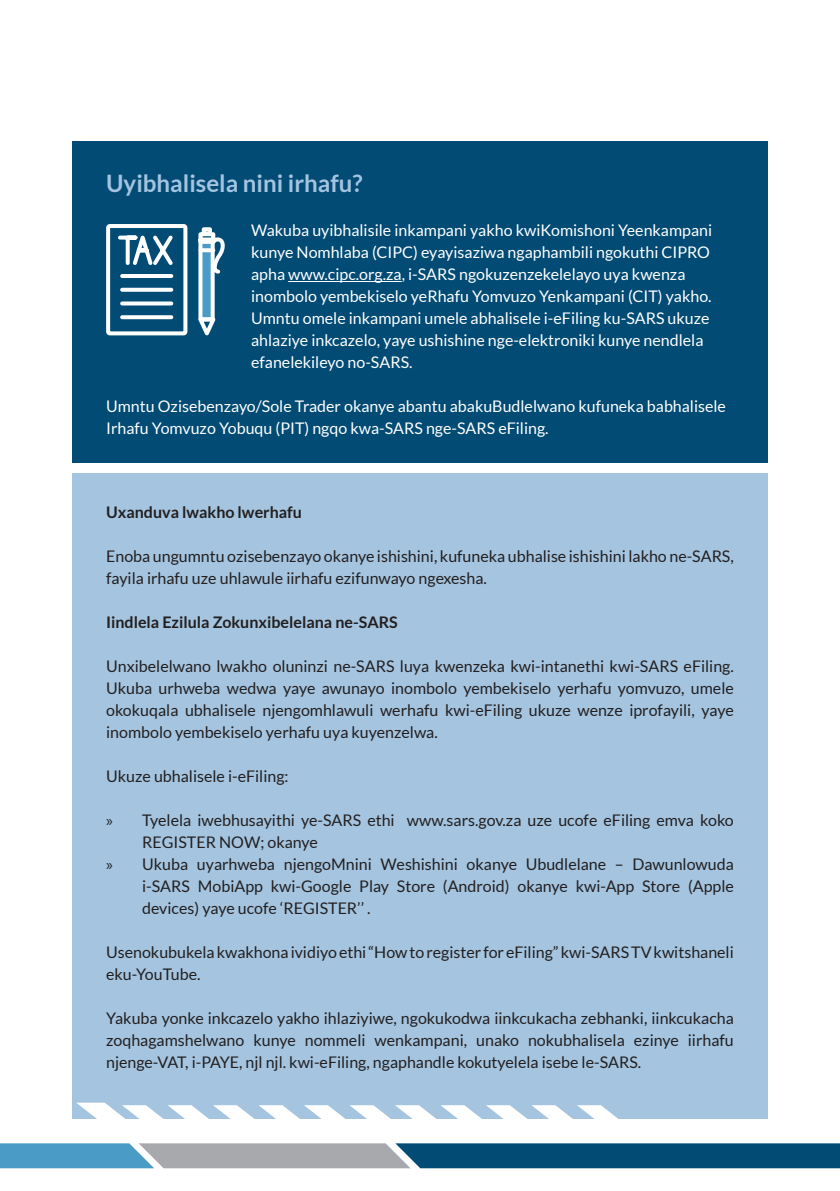
<style>
.page{position:relative;width:840px;height:1191px;background:#fff}
.page>*{position:absolute;margin:0;border:0;box-sizing:border-box;transform-origin:0 0}
.t1{font:700 24px "Lato";color:#a4c4df}
.t2{font:16px/22px "Lato";color:#231f20}
.t3{font:16px/22px "Lato";color:#fff}
.t4{font:700 16px "Lato";color:#231f20}
.s1{font-family:"Myriad Pro"}
</style>
<div class="page">
<svg style="left:0;top:1143px;width:839px;height:25px;background:#477a97"></svg>
<div style="left:72px;top:142px;width:695px;height:321px;background:#014b75"></div>
<hr style="left:288px;top:281px;width:113px;height:1px;background:#fff">
<div style="left:106px;top:224px;width:81px;height:111px;border:4px solid #fff;border-radius:2px"></div>
<svg style="left:116px;top:224px;width:60px;height:96px"></svg>
<svg style="left:198px;top:227px;width:27px;height:109px"></svg>
<div style="left:72px;top:473px;width:695px;height:645px;background:#a4c4df"></div>
<svg style="left:76px;top:1102px;width:561px;height:17px"></svg>
<p class="t1" style="left:106px;top:170px;width:258px">Uyibhalisela nini irhafu?</p>
<p class="t3" style="left:251px;top:219px;width:462px">Wakuba uyibhalisile inkampani yakho kwiKomishoni Yeenkampani kunye Nomhlaba (CIPC) eyayisaziwa ngaphambili ngokuthi CIPRO apha www.cipc.org.za, i-SARS ngokuzenzekelelayo uya kwenza inombolo yembekiselo yeRhafu Yomvuzo Yenkampani (CIT) yakho.<br>Umntu omele inkampani umele abhalisele i-eFiling ku-SARS ukuze ahlaziye inkcazelo, yaye ushishine nge-elektroniki kunye nendlela efanelekileyo no-SARS.</p>
<p class="t3" style="left:106px;top:395px;width:621px">Umntu Ozisebenzayo/Sole Trader okanye abantu abakuBudlelwano kufuneka babhalisele<br>Irhafu Yomvuzo Yobuqu (PIT) ngqo kwa-SARS nge-SARS eFiling.</p>
<p class="t4" style="left:106px;top:503px;width:197px">Uxanduva lwakho lwerhafu</p>
<p class="t2" style="left:106px;top:545px;width:629px">Enoba ungumntu ozisebenzayo okanye ishishini, kufuneka ubhalise ishishini lakho ne-SARS, fayila irhafu uze uhlawule iirhafu ezifunwayo ngexesha.</p>
<p class="t4" style="left:106px;top:613px;width:293px">Iindlela Ezilula Zokunxibelelana ne-SARS</p>
<p class="t2" style="left:106px;top:655px;width:629px;text-align:justify">Unxibelelwano lwakho oluninzi ne-SARS luya kwenzeka kwi-intanethi kwi-SARS eFiling.<br>Ukuba urhweba wedwa yaye awunayo inombolo yembekiselo yerhafu yomvuzo, umele okokuqala ubhalisele njengomhlawuli werhafu kwi-eFiling ukuze wenze iprofayili, yaye inombolo yembekiselo yerhafu uya kuyenzelwa.</p>
<p class="t2" style="left:106px;top:765px;width:184px">Ukuze ubhalisele i-eFiling:</p>
<p class="t2" style="left:142px;top:809px;width:593px;text-indent:-36px"><span class="s1">»</span> Tyelela iwebhusayithi ye-SARS ethi www.sars.gov.za uze ucofe eFiling emva koko<br>REGISTER NOW; okanye</p>
<p class="t2" style="left:142px;top:853px;width:593px;text-align:justify;text-indent:-36px"><span class="s1">»</span> Ukuba uyarhweba njengoMnini Weshishini okanye Ubudlelane – Dawunlowuda i-SARS MobiApp kwi-Google Play Store (Android) okanye kwi-App Store (Apple devices) yaye ucofe ‘REGISTER’’ .</p>
<p class="t2" style="left:106px;top:941px;width:629px">Usenokubukela kwakhona ividiyo ethi “How to register for eFiling” kwi-SARS TV kwitshaneli eku-YouTube.</p>
<p class="t2" style="left:106px;top:1007px;width:629px;text-align:justify">Yakuba yonke inkcazelo yakho ihlaziyiwe, ngokukodwa iinkcukacha zebhanki, iinkcukacha zoqhagamshelwano kunye nommeli wenkampani, unako nokubhalisela ezinye iirhafu njenge-VAT, i-PAYE, njl njl. kwi-eFiling, ngaphandle kokutyelela isebe le-SARS.</p>
</div>
